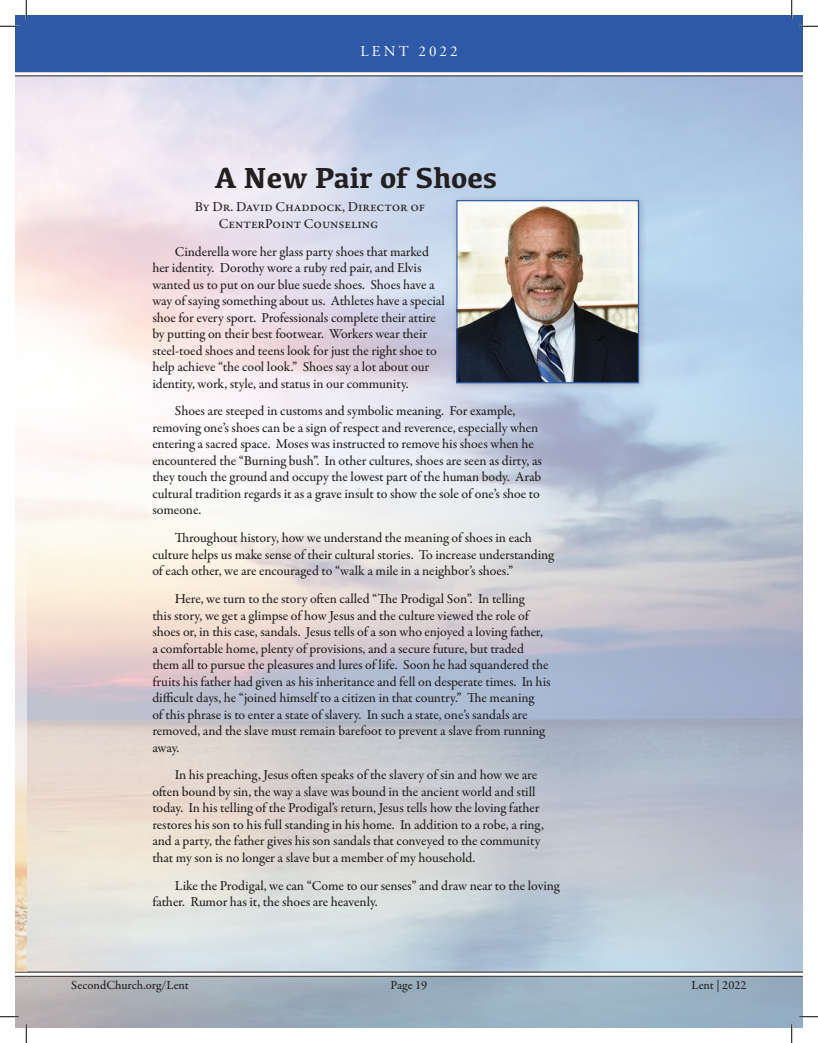
<style>
.page{position:relative;width:818px;height:1043px;background:#fff}
.page>*{position:absolute;margin:0;border:0;box-sizing:border-box;transform-origin:0 0}
.t1{font:700 30px "Kefa";letter-spacing:-.005em;color:#231f20}
.t2{font:15px "Adobe Garamond Pro";letter-spacing:.205em;color:#fff}
.t3{font:500 13.75px/16.5px "Garamond Premr Pro";letter-spacing:-.005em;color:#231f20}
.t4{font:500 12.5px "Garamond Premr Pro";color:#231f20}
</style>
<div class="page">
<svg style="left:26px;top:976px;width:776px;height:52px;background:#9cadba"></svg>
<svg style="left:15px;top:976px;width:11px;height:52px"></svg>
<svg style="left:15px;top:971px;width:11px;height:5px"></svg>
<svg style="left:26px;top:972px;width:776px;height:3px"></svg>
<hr style="left:26px;top:971px;width:776px;height:1px;background:#231f20">
<hr style="left:26px;top:975px;width:776px;height:1px;background:#231f20">
<svg style="left:15px;top:71px;width:11px;height:5px"></svg>
<hr style="left:26px;top:71px;width:776px;height:1px;background:#231f20">
<hr style="left:26px;top:75px;width:776px;height:1px;background:#231f20">
<img style="left:15px;top:459px;width:11px;height:512px">
<div style="left:15px;top:15px;width:11px;height:56px;background:#2e59a7"></div>
<div style="left:451px;top:195px;width:196px;height:197px;background:#231f20;opacity:.2"></div>
<img style="left:458px;top:202px;width:179px;height:179px">
<div style="left:456px;top:200px;width:183px;height:183px;border:1px solid #2e59a7"></div>
<div style="left:26px;top:15px;width:776px;height:56px;background:#2e59a7"></div>
<svg style="left:0;top:25px;width:19px;height:2px"></svg>
<svg style="left:799px;top:25px;width:19px;height:2px"></svg>
<svg style="left:0;top:1015px;width:19px;height:2px"></svg>
<svg style="left:799px;top:1015px;width:19px;height:2px"></svg>
<svg style="left:25px;top:0;width:2px;height:19px"></svg>
<svg style="left:25px;top:1024px;width:2px;height:18px"></svg>
<svg style="left:791px;top:0;width:1px;height:19px"></svg>
<svg style="left:790px;top:1024px;width:2px;height:18px"></svg>
<p class="t2" style="left:360px;top:42px;width:99px">LENT 2022</p>
<h1 class="t1" style="left:215px;top:157px;width:284px">A New Pair of Shoes</h1>
<p class="t3" style="left:219px;top:199px;width:208px;text-indent:-24px">By Dr. David Chaddock, Director of<br>CenterPoint Counseling</p>
<p class="t3" style="left:152px;top:243px;width:294px;text-indent:22px">Cinderella wore her glass party shoes that marked her identity. Dorothy wore a ruby red pair, and Elvis wanted us to put on our blue suede shoes. Shoes have a way of saying something about us. Athletes have a special shoe for every sport. Professionals complete their attire by putting on their best footwear. Workers wear their steel-toed shoes and teens look for just the right shoe to help achieve “the cool look.” Shoes say a lot about our identity, work, style, and status in our community.</p>
<p class="t3" style="left:152px;top:403px;width:391px;text-indent:22px">Shoes are steeped in customs and symbolic meaning. For example, removing one’s shoes can be a sign of respect and reverence, especially when entering a sacred space. Moses was instructed to remove his shoes when he encountered the “Burning bush”. In other cultures, shoes are seen as dirty, as they touch the ground and occupy the lowest part of the human body. Arab cultural tradition regards it as a grave insult to show the sole of one’s shoe to someone.</p>
<p class="t3" style="left:152px;top:530px;width:403px;text-indent:22px">Throughout history, how we understand the meaning of shoes in each culture helps us make sense of their cultural stories. To increase understanding of each other, we are encouraged to “walk a mile in a neighbor’s shoes.”</p>
<p class="t3" style="left:152px;top:590px;width:400px;text-indent:22px">Here, we turn to the story often called “The Prodigal Son”. In telling<br>this story, we get a glimpse of how Jesus and the culture viewed the role of shoes or, in this case, sandals. Jesus tells of a son who enjoyed a loving father, a comfortable home, plenty of provisions, and a secure future, but traded them all to pursue the pleasures and lures of life. Soon he had squandered the fruits his father had given as his inheritance and fell on desperate times. In his difficult days, he “joined himself to a citizen in that country.” The meaning<br>of this phrase is to enter a state of slavery. In such a state, one’s sandals are removed, and the slave must remain barefoot to prevent a slave from running away.</p>
<p class="t3" style="left:152px;top:767px;width:393px;text-indent:22px">In his preaching, Jesus often speaks of the slavery of sin and how we are often bound by sin, the way a slave was bound in the ancient world and still today. In his telling of the Prodigal’s return, Jesus tells how the loving father restores his son to his full standing in his home. In addition to a robe, a ring, and a party, the father gives his son sandals that conveyed to the community that my son is no longer a slave but a member of my household.</p>
<p class="t3" style="left:152px;top:877px;width:409px;text-indent:22px">Like the Prodigal, we can “Come to our senses” and draw near to the loving father. Rumor has it, the shoes are heavenly.</p>
<p class="t4" style="left:71px;top:977px;width:119px">SecondChurch.org/Lent</p>
<p class="t4" style="left:390px;top:977px;width:38px">Page 19</p>
<p class="t4" style="left:691px;top:977px;width:57px">Lent | 2022</p>
</div>
